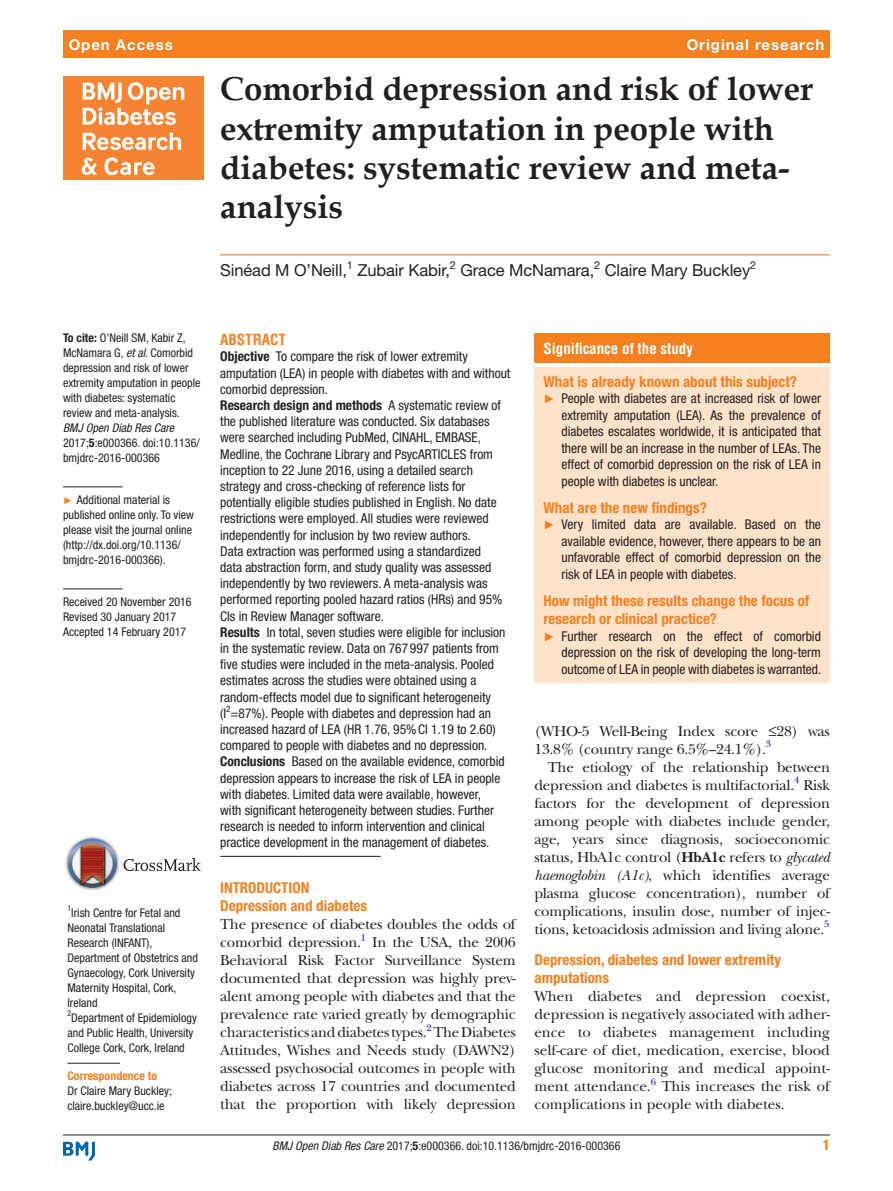
<style>
.page{position:relative;width:893px;height:1191px;background:#fff}
.page>*{position:absolute;margin:0;border:0;box-sizing:border-box;transform-origin:0 0}
.t1{font:700 33px/39px "Book Antiqua";color:#231f20}
.t2{font:16.5px "Helvetica Neue LT Std";letter-spacing:-.005em;color:#231f20}
.t3{font:15px/18px "New Baskerville";letter-spacing:-.015em;color:#231f20}
.t4{font:700 condensed 15px/18px "Helvetica Neue LT Std";color:#f58020}
.t5{font:700 15px "Helvetica Neue LT Std";letter-spacing:.065em;color:#fff}
.t6{font:700 condensed 15px "Helvetica";color:#fff}
.t7{font:700 condensed 15px "Helvetica";color:#f58020}
.t8{font:condensed 13.5px/16.2px "Helvetica Neue LT Std";color:#231f20;text-align:justify}
.t9{font:condensed 12px/15px "Helvetica Neue LT Std";color:#231f20}
.t10{font:700 condensed 12px "Helvetica Neue LT Std";color:#f58020}
.t11{font:10.95px "Helvetica Neue LT Std";color:#231f20}
.t12{font:9.9px "New Baskerville";color:#00f}
.t13{font:condensed 9px "Helvetica Neue LT Std";color:#231f20}
.s1{font-weight:700}
.s2{font-style:italic}
.s3{font-family:"Arial";font-stretch:normal;font-size:9.75px;color:#f58020}
.s4{font-family:"Arial";font-stretch:normal;font-size:12px;color:#f58020}
</style>
<div class="page">
<hr style="left:63px;top:1134px;width:767px;height:1px;background:#231f20">
<svg style="left:63px;top:1141px;width:32px;height:19px"></svg>
<div style="left:63px;top:31px;width:767px;height:27px;background:#f58020"></div>
<hr style="left:220px;top:856px;width:161px;height:1px;background:#231f20">
<hr style="left:220px;top:254px;width:610px;height:1px;background:#f58020">
<hr style="left:68px;top:1062px;width:52px;height:1px;background:#231f20">
<hr style="left:63px;top:486px;width:60px;height:1px;background:#231f20">
<hr style="left:63px;top:588px;width:60px;height:1px;background:#231f20">
<img style="left:65px;top:836px;width:54px;height:54px">
<svg style="left:68px;top:838px;width:49px;height:49px"></svg>
<svg style="left:124px;top:858px;width:77px;height:13px"></svg>
<div style="left:63px;top:76px;width:140px;height:104px;background:#f58432"></div>
<svg style="left:83px;top:82px;width:101px;height:43px"></svg>
<svg style="left:83px;top:133px;width:98px;height:17px"></svg>
<svg style="left:82px;top:158px;width:15px;height:17px"></svg>
<svg style="left:105px;top:157px;width:50px;height:18px"></svg>
<div style="left:534px;top:333px;width:296px;height:30px;background:#f58020"></div>
<div style="left:534px;top:367px;width:296px;height:315px;background:#fee2c9"></div>
<p class="t5" style="left:69px;top:35px;width:106px">Open Access</p>
<p class="t5" style="left:687px;top:35px;width:139px">Original research</p>
<h1 class="t1" style="left:220px;top:70px;width:595px">Comorbid depression and risk of lower extremity amputation in people with diabetes: systematic review and meta&shy;analysis</h1>
<p class="t2" style="left:220px;top:260px;width:128px">Sinéad M O’Neill,</p>
<p class="t11" style="left:347px;top:258px;width:8px">1</p>
<p class="t2" style="left:357px;top:260px;width:94px">Zubair Kabir,</p>
<p class="t11" style="left:450px;top:258px;width:8px">2</p>
<p class="t2" style="left:460px;top:260px;width:135px">Grace McNamara,</p>
<p class="t11" style="left:594px;top:258px;width:8px">2</p>
<p class="t2" style="left:605px;top:260px;width:147px">Claire Mary Buckley</p>
<p class="t11" style="left:750px;top:258px;width:8px">2</p>
<p class="t9" style="left:63px;top:330px;width:139px"><span class="s1">To cite:</span> O’Neill SM, Kabir Z,<br>McNamara G, <span class="s2">et al</span>. Comorbid depression and risk of lower extremity amputation in people with diabetes: systematic review and meta-analysis.</p>
<p class="t9" style="left:63px;top:420px;width:138px"><span class="s2">BMJ Open Diab Res Care<br></span>2017;<span class="s1">5</span>:e000366. doi:10.1136/ bmjdrc-2016-000366</p>
<p class="t9" style="left:63px;top:492px;width:133px"><span class="s3">►</span> Additional material is published online only. To view please visit the journal online (http://dx.doi.org/10.1136/ bmjdrc-2016-000366).</p>
<p class="t9" style="left:63px;top:594px;width:130px">Received 20 November 2016<br>Revised 30 January 2017<br>Accepted 14 February 2017</p>
<p class="t9" style="left:68px;top:904px;width:132px"><sup>1</sup>Irish Centre for Fetal and<br>Neonatal Translational<br>Research (INFANT),<br>Department of Obstetrics and<br>Gynaecology, Cork University<br>Maternity Hospital, Cork,<br>Ireland<br><sup>2</sup>Department of Epidemiology and Public Health, University<br>College Cork, Cork, Ireland</p>
<p class="t10" style="left:68px;top:1068px;width:91px">Correspondence to</p>
<p class="t9" style="left:68px;top:1083px;width:106px">Dr Claire Mary Buckley; claire.buckley@ucc.ie</p>
<p class="t7" style="left:220px;top:330px;width:67px">Abstract</p>
<p class="t8" style="left:220px;top:348px;width:292px;text-align:left"><span class="s1">Objective</span> To compare the risk of lower extremity amputation (LEA) in people with diabetes with and without comorbid depression.<br><span class="s1">Research design and methods</span> A systematic review of the published literature was conducted. Six databases were searched including PubMed, CINAHL, EMBASE, Medline, the Cochrane Library and PsycARTICLES from inception to 22 June 2016, using a detailed search strategy and cross-checking of reference lists for potentially eligible studies published in English. No date restrictions were employed. All studies were reviewed independently for inclusion by two review authors.<br>Data extraction was performed using a standardized<br>data abstraction form, and study quality was assessed independently by two reviewers. A meta-analysis was performed reporting pooled hazard ratios (HRs) and 95% CIs in Review Manager software.<br><span class="s1">Results</span> In total, seven studies were eligible for inclusion in the systematic review. Data on 767 997 patients from five studies were included in the meta-analysis. Pooled estimates across the studies were obtained using a random-effects model due to significant heterogeneity<br>(I =87%). People with diabetes and depression had an</p>
<p class="t13" style="left:226px;top:703px;width:6px">2</p>
<p class="t8" style="left:220px;top:721px;width:286px;text-align:left">increased hazard of LEA (HR 1.76, 95%CI 1.19 to 2.60) compared to people with diabetes and no depression.<br><span class="s1">Conclusions</span> Based on the available evidence, comorbid depression appears to increase the risk of LEA in people with diabetes. Limited data were available, however, with significant heterogeneity between studies. Further research is needed to inform intervention and clinical practice development in the management of diabetes.</p>
<p class="t4" style="left:220px;top:878px;width:148px">Introduction<br>Depression and diabetes</p>
<p class="t3" style="left:220px;top:915px;width:297px">The presence of diabetes doubles the odds of comorbid depression.</p>
<p class="t12" style="left:361px;top:931px;width:7px">1</p>
<p class="t3" style="left:220px;top:933px;width:297px;text-align:justify;text-indent:152px">In the USA, the 2006<br>Behavioral Risk Factor Surveillance System documented that depression was highly prev&shy;alent among people with diabetes and that the prevalence rate varied greatly by demographic characteristics and diabetes types.</p>
<p class="t12" style="left:426px;top:1021px;width:7px">2</p>
<p class="t3" style="left:220px;top:1023px;width:297px;text-align:justify;text-indent:213px">The Diabetes Attitudes, Wishes and Needs study (DAWN2) assessed psychosocial outcomes in people with diabetes across 17 countries and documented that the proportion with likely depression</p>
<p class="t6" style="left:543px;top:339px;width:151px">Significance of the study</p>
<p class="t4" style="left:543px;top:372px;width:255px">What is already known about this subject?</p>
<p class="t8" style="left:561px;top:390px;width:261px;text-indent:-18px"><span class="s4">►</span> People with diabetes are at increased risk of lower extremity amputation (LEA). As the prevalence of diabetes escalates worldwide, it is anticipated that there will be an increase in the number of LEAs. The effect of comorbid depression on the risk of LEA in people with diabetes is unclear.</p>
<p class="t4" style="left:543px;top:498px;width:165px">What are the new findings?</p>
<p class="t8" style="left:561px;top:516px;width:261px;text-indent:-18px"><span class="s4">►</span> Very limited data are available. Based on the available evidence, however, there appears to be an unfavorable effect of comorbid depression on the risk of LEA in people with diabetes.</p>
<p class="t4" style="left:543px;top:591px;width:267px">How might these results change the focus of research or clinical practice?</p>
<p class="t8" style="left:561px;top:627px;width:261px;text-indent:-18px"><span class="s4">►</span> Further research on the effect of comorbid depression on the risk of developing the long-term outcome of LEA in people with diabetes is warranted.</p>
<p class="t3" style="left:534px;top:722px;width:297px">(WHO-5 Well-Being Index score ≤28) was<br>13.8% (country range 6.5%–24.1%).</p>
<p class="t12" style="left:766px;top:738px;width:7px">3</p>
<p class="t3" style="left:534px;top:758px;width:297px;text-indent:14px">The etiology of the relationship between depression and diabetes is multifactorial.</p>
<p class="t12" style="left:794px;top:774px;width:7px">4</p>
<p class="t3" style="left:534px;top:776px;width:297px;text-align:justify;text-indent:269px">Risk factors for the development of depression among people with diabetes include gender, age, years since diagnosis, socioeconomic status, HbA1c control (<span class="s1">HbA1c</span> refers to <span class="s2">glycated haemoglobin (A1c)</span>, which identifies average plasma glucose concentration), number of complications, insulin dose, number of injec&shy;tions, ketoacidosis admission and living alone.</p>
<p class="t12" style="left:824px;top:918px;width:7px">5</p>
<p class="t4" style="left:534px;top:950px;width:248px">Depression, diabetes and lower extremity amputations</p>
<p class="t3" style="left:534px;top:987px;width:297px;text-align:justify">When diabetes and depression coexist, depression is negatively associated with adher&shy;ence to diabetes management including self-care of diet, medication, exercise, blood glucose monitoring and medical appoint&shy;ment attendance.</p>
<p class="t12" style="left:651px;top:1075px;width:7px">6</p>
<p class="t3" style="left:534px;top:1077px;width:297px;text-indent:127px">This increases the risk of complications in people with diabetes.</p>
<p class="t9" style="left:273px;top:1137px;width:349px"><span class="s2">BMJ Open Diab Res Care</span> 2017;<span class="s1">5</span>:e000366. doi:10.1136/bmjdrc-2016-000366</p>
<p class="t4" style="left:823px;top:1135px;width:9px">1</p>
</div>
